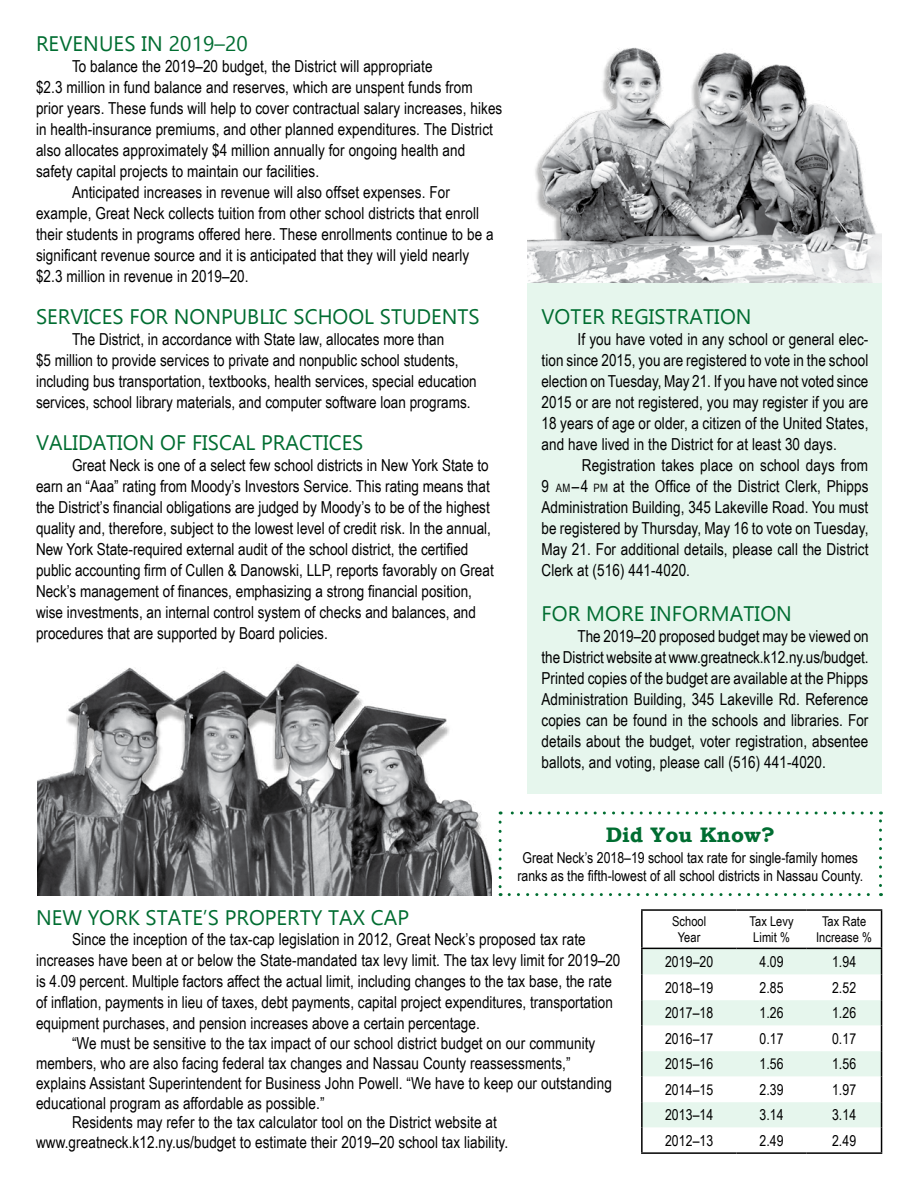
<style>
.page{position:relative;width:918px;height:1188px;background:#fff}
.page>*{position:absolute;margin:0;border:0;box-sizing:border-box;transform-origin:0 0}
.t1{font:21px "Ebrima";color:#006d31}
.t2{font:700 21px "Bookman Old Style";letter-spacing:.005em;color:#006d31}
.t3{font:16.5px/21px "Arial Narrow";letter-spacing:.005em;color:#000;text-align:justify}
.t4{font:15px/18px "Arial Narrow";color:#000;text-align:center}
.t5{font:13.5px/16.5px "Arial Narrow";letter-spacing:.005em;color:#000;text-align:center}
.s1{font-size:11.55px}
</style>
<div class="page">
<hr style="left:641px;top:909px;width:95px;height:2px;background:#000">
<hr style="left:641px;top:911px;width:2px;height:37px;background:#000">
<hr style="left:736px;top:909px;width:71px;height:2px;background:#000">
<hr style="left:807px;top:909px;width:75px;height:2px;background:#000">
<hr style="left:641px;top:948px;width:95px;height:1px;background:#000">
<hr style="left:641px;top:1152px;width:95px;height:2px;background:#000">
<hr style="left:736px;top:1152px;width:71px;height:2px;background:#000">
<hr style="left:807px;top:1152px;width:75px;height:2px;background:#000">
<hr style="left:641px;top:949px;width:2px;height:26px;background:#000">
<hr style="left:641px;top:975px;width:2px;height:25px;background:#000">
<hr style="left:641px;top:1000px;width:2px;height:26px;background:#000">
<hr style="left:641px;top:1026px;width:2px;height:25px;background:#000">
<hr style="left:641px;top:1051px;width:2px;height:26px;background:#000">
<hr style="left:641px;top:1077px;width:2px;height:25px;background:#000">
<hr style="left:641px;top:1102px;width:2px;height:26px;background:#000">
<hr style="left:641px;top:1128px;width:2px;height:24px;background:#000">
<svg style="left:642px;top:910px;width:240px;height:243px"></svg>
<div style="left:527px;top:265px;width:355px;height:529px;background:#e6f6ed"></div>
<img style="left:38px;top:663px;width:453px;height:233px">
<svg style="left:499px;top:822px;width:3px;height:74px"></svg>
<svg style="left:509px;top:893px;width:372px;height:3px"></svg>
<svg style="left:879px;top:811px;width:3px;height:75px"></svg>
<svg style="left:500px;top:811px;width:371px;height:3px"></svg>
<img style="left:527px;top:47px;width:355px;height:235px">
<p class="t1" style="left:36px;top:29px;width:213px">REVENUES IN 2019–20</p>
<p class="t3" style="left:72px;top:55px;width:362px">To balance the 2019–20 budget, the District will appropriate</p>
<p class="t3" style="left:36px;top:76px;width:438px">$2.3 million in fund balance and reserves, which are unspent funds from</p>
<p class="t3" style="left:36px;top:97px;width:468px">prior years. These funds will help to cover contractual salary increases, hikes</p>
<p class="t3" style="left:36px;top:118px;width:459px">in health-insurance premiums, and other planned expenditures. The District</p>
<p class="t3" style="left:36px;top:139px;width:431px">also allocates approximately $4 million annually for ongoing health and</p>
<p class="t3" style="left:36px;top:160px;width:285px">safety capital projects to maintain our facilities.</p>
<p class="t3" style="left:72px;top:181px;width:379px">Anticipated increases in revenue will also offset expenses. For</p>
<p class="t3" style="left:36px;top:202px;width:445px">example, Great Neck collects tuition from other school districts that enroll</p>
<p class="t3" style="left:36px;top:223px;width:459px">their students in programs offered here. These enrollments continue to be a</p>
<p class="t3" style="left:36px;top:244px;width:435px">significant revenue source and it is anticipated that they will yield nearly</p>
<p class="t3" style="left:36px;top:265px;width:214px">$2.3 million in revenue in 2019–20.</p>
<p class="t1" style="left:36px;top:302px;width:445px">SERVICES FOR NONPUBLIC SCHOOL STUDENTS</p>
<p class="t3" style="left:36px;top:328px;width:442px;text-align:left;text-indent:36px">The District, in accordance with State law, allocates more than<br>$5 million to provide services to private and nonpublic school students, including bus transportation, textbooks, health services, special education services, school library materials, and computer software loan programs.</p>
<p class="t1" style="left:36px;top:428px;width:329px">VALIDATION OF FISCAL PRACTICES</p>
<p class="t3" style="left:36px;top:454px;width:459px;text-align:left;text-indent:36px">Great Neck is one of a select few school districts in New York State to earn an “Aaa” rating from Moody’s Investors Service. This rating means that the District’s financial obligations are judged by Moody’s to be of the highest quality and, therefore, subject to the lowest level of credit risk. In the annual, New York State-required external audit of the school district, the certified public accounting firm of Cullen &amp; Danowski, LLP, reports favorably on Great Neck’s management of finances, emphasizing a strong financial position, wise investments, an internal control system of checks and balances, and procedures that are supported by Board policies.</p>
<p class="t1" style="left:542px;top:302px;width:212px">VOTER REGISTRATION</p>
<p class="t3" style="left:542px;top:328px;width:328px;text-indent:36px">If you have voted in any school or general elec&shy;tion since 2015, you are registered to vote in the school election on Tuesday, May 21. If you have not voted since 2015 or are not registered, you may register if you are 18 years of age or older, a citizen of the United States, and have lived in the District for at least 30 days.</p>
<p class="t3" style="left:541px;top:454px;width:328px;text-indent:40px">Registration takes place on school days from 9 <span class="s1">AM</span>–4 <span class="s1">PM</span> at the Office of the District Clerk, Phipps Administration Building, 345 Lakeville Road. You must be registered by Thursday, May 16 to vote on Tuesday, May 21. For additional details, please call the District Clerk at (516) 441-4020.</p>
<p class="t1" style="left:542px;top:599px;width:252px">FOR MORE INFORMATION</p>
<p class="t3" style="left:542px;top:625px;width:329px;text-indent:36px">The 2019–20 proposed budget may be viewed on the District website at www.greatneck.k12.ny.us/budget.<br>Printed copies of the budget are available at the Phipps Administration Building, 345 Lakeville Rd. Reference copies can be found in the schools and libraries. For details about the budget, voter registration, absentee ballots, and voting, please call (516) 441-4020.</p>
<p class="t2" style="left:606px;top:819px;width:171px">Did You Know?</p>
<p class="t4" style="left:517px;top:848px;width:347px">Great Neck’s 2018–19 school tax rate for single-family homes ranks as the fifth-lowest of all school districts in Nassau County.</p>
<p class="t1" style="left:36px;top:903px;width:375px">NEW YORK STATE’S PROPERTY TAX CAP</p>
<p class="t3" style="left:72px;top:928px;width:515px">Since the inception of the tax-cap legislation in 2012, Great Neck’s proposed tax rate</p>
<p class="t3" style="left:36px;top:949px;width:586px">increases have been at or below the State-mandated tax levy limit. The tax levy limit for 2019–20</p>
<p class="t3" style="left:36px;top:970px;width:577px">is 4.09 percent. Multiple factors affect the actual limit, including changes to the tax base, the rate</p>
<p class="t3" style="left:36px;top:991px;width:578px">of inflation, payments in lieu of taxes, debt payments, capital project expenditures, transportation</p>
<p class="t3" style="left:36px;top:1012px;width:445px">equipment purchases, and pension increases above a certain percentage.</p>
<p class="t3" style="left:72px;top:1032px;width:525px">“We must be sensitive to the tax impact of our school district budget on our community</p>
<p class="t3" style="left:36px;top:1052px;width:536px">members, who are also facing federal tax changes and Nassau County reassessments,”</p>
<p class="t3" style="left:36px;top:1072px;width:577px">explains Assistant Superintendent for Business John Powell. “We have to keep our outstanding</p>
<p class="t3" style="left:36px;top:1092px;width:290px">educational program as affordable as possible.”</p>
<p class="t3" style="left:72px;top:1111px;width:426px">Residents may refer to the tax calculator tool on the District website at</p>
<p class="t3" style="left:36px;top:1131px;width:474px">www.greatneck.k12.ny.us/budget to estimate their 2019–20 school tax liability.</p>
<p class="t5" style="left:672px;top:912px;width:36px">School<br>Year</p>
<p class="t5" style="left:750px;top:912px;width:46px;text-align:left">Tax Levy<br>Limit %</p>
<p class="t5" style="left:816px;top:912px;width:57px">Tax Rate<br>Increase %</p>
<p class="t4" style="left:665px;top:952px;width:50px">2019–20</p>
<p class="t4" style="left:760px;top:952px;width:26px">4.09</p>
<p class="t4" style="left:832px;top:952px;width:26px">1.94</p>
<p class="t4" style="left:665px;top:978px;width:50px">2018–19</p>
<p class="t4" style="left:760px;top:978px;width:26px">2.85</p>
<p class="t4" style="left:832px;top:978px;width:26px">2.52</p>
<p class="t4" style="left:665px;top:1003px;width:50px">2017–18</p>
<p class="t4" style="left:760px;top:1003px;width:26px">1.26</p>
<p class="t4" style="left:832px;top:1003px;width:26px">1.26</p>
<p class="t4" style="left:665px;top:1029px;width:50px">2016–17</p>
<p class="t4" style="left:760px;top:1029px;width:26px">0.17</p>
<p class="t4" style="left:832px;top:1029px;width:26px">0.17</p>
<p class="t4" style="left:665px;top:1054px;width:50px">2015–16</p>
<p class="t4" style="left:760px;top:1054px;width:26px">1.56</p>
<p class="t4" style="left:832px;top:1054px;width:26px">1.56</p>
<p class="t4" style="left:665px;top:1080px;width:50px">2014–15</p>
<p class="t4" style="left:760px;top:1080px;width:26px">2.39</p>
<p class="t4" style="left:832px;top:1080px;width:26px">1.97</p>
<p class="t4" style="left:665px;top:1105px;width:50px">2013–14</p>
<p class="t4" style="left:760px;top:1105px;width:26px">3.14</p>
<p class="t4" style="left:832px;top:1105px;width:26px">3.14</p>
<p class="t4" style="left:665px;top:1131px;width:50px">2012–13</p>
<p class="t4" style="left:760px;top:1131px;width:26px">2.49</p>
<p class="t4" style="left:832px;top:1131px;width:26px">2.49</p>
</div>
